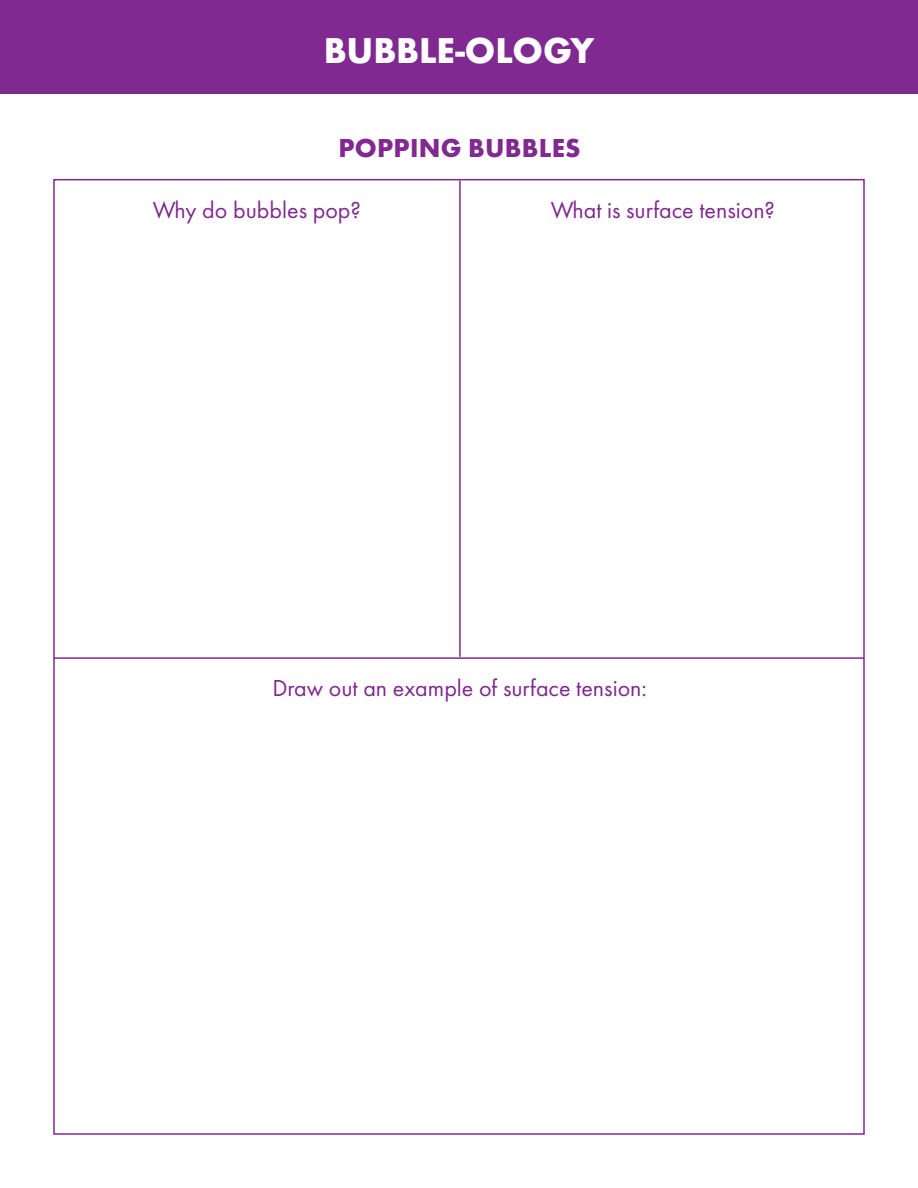
<style>
.page{position:relative;width:918px;height:1188px;background:#fff}
.page>*{position:absolute;margin:0;border:0;box-sizing:border-box;transform-origin:0 0}
.t1{font:700 33px "Futura";color:#fff}
.t2{font:700 27px "Futura PT";letter-spacing:.01em;color:#802990}
.t3{font:24px "Futura PT";color:#802990}
</style>
<div class="page">
<div style="left:0;top:0;width:918px;height:94px;background:#802990"></div>
<hr style="left:54px;top:657px;width:810px;height:2px;background:#802990">
<hr style="left:459px;top:180px;width:2px;height:477px;background:#802990">
<h1 class="t1" style="left:324px;top:27px;width:272px">BUBBLE-OLOGY</h1>
<p class="t2" style="left:338px;top:131px;width:244px">POPPING BUBBLES</p>
<p class="t3" style="left:153px;top:196px;width:210px">Why do bubbles pop?</p>
<p class="t3" style="left:551px;top:196px;width:226px">What is surface tension?</p>
<p class="t3" style="left:272px;top:674px;width:376px">Draw out an example of surface tension:</p>
</div>
